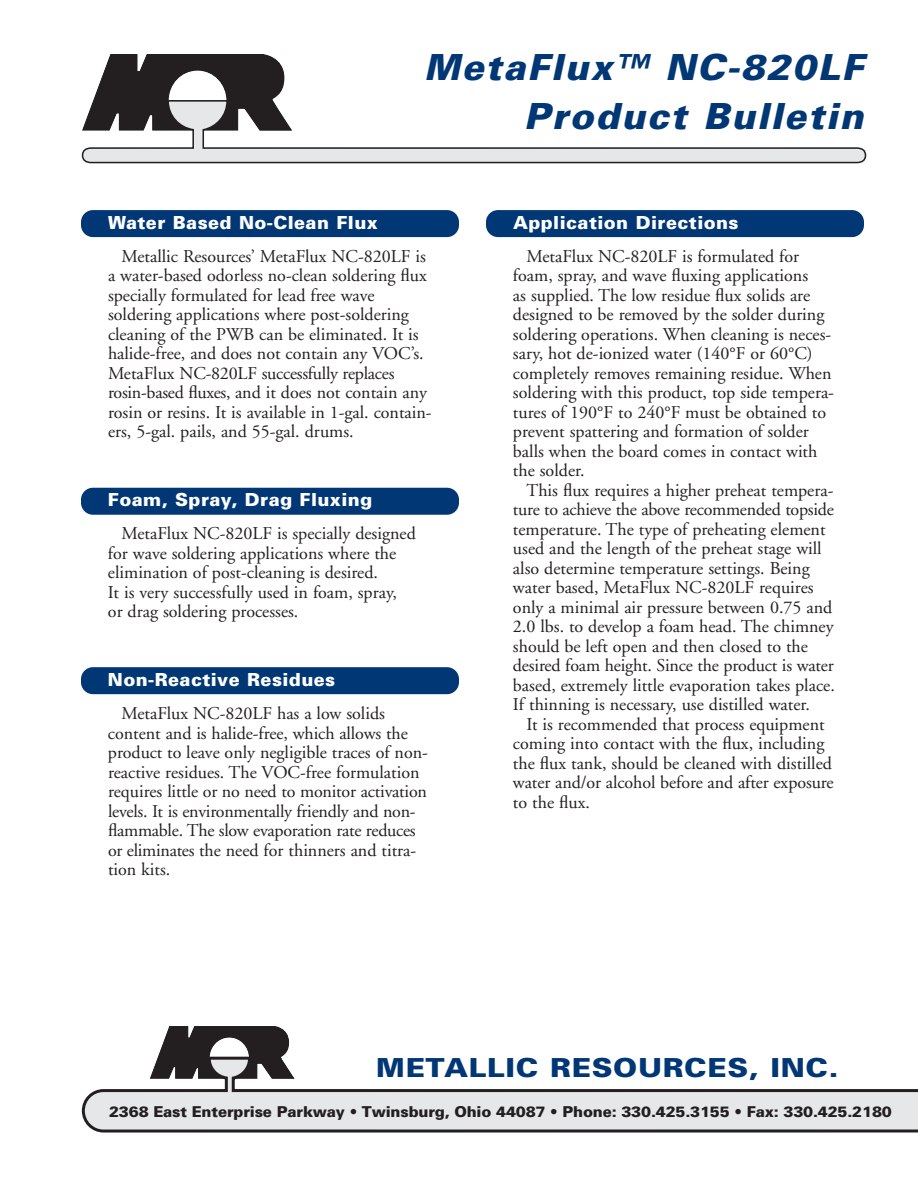
<style>
.page{position:relative;width:918px;height:1188px;background:#fff}
.page>*{position:absolute;margin:0;border:0;box-sizing:border-box;transform-origin:0 0}
.t1{font:italic 900 36px/49.5px "Univers";letter-spacing:.05em;color:#013775;text-align:right}
.t2{font:900 26.25px "Univers";letter-spacing:.025em;color:#013775;scale:1.1 1}
.t3{font:18px/19.5px "Adobe Garamond";color:#231f20}
.t4{font:900 18px "Univers";letter-spacing:.025em;color:#fff}
.t5{font:900 15px "Univers";letter-spacing:-.01em;color:#231f20}
</style>
<div class="page">
<svg style="left:158px;top:1026px;width:132px;height:29px"></svg>
<svg style="left:81px;top:1055px;width:837px;height:78px"></svg>
<div style="left:81px;top:667px;width:378px;height:27px;background:#013775;border-radius:12px"></div>
<div style="left:81px;top:488px;width:378px;height:27px;background:#013775;border-radius:12px"></div>
<div style="left:81px;top:210px;width:378px;height:27px;background:#013775;border-radius:12px"></div>
<div style="left:486px;top:210px;width:378px;height:27px;background:#013775;border-radius:12px"></div>
<svg style="left:93px;top:54px;width:192px;height:45px"></svg>
<svg style="left:81px;top:99px;width:786px;height:65px"></svg>
<h1 class="t1" style="left:424px;top:42px;width:441px">MetaFlux™ NC-820LF<br>Product Bulletin</h1>
<p class="t4" style="left:108px;top:211px;width:271px">Water Based No-Clean Flux</p>
<p class="t3" style="left:108px;top:247px;width:325px;text-indent:14px">Metallic Resources’ MetaFlux NC-820LF is a water-based odorless no-clean soldering flux specially formulated for lead free wave soldering applications where post-soldering cleaning of the PWB can be eliminated. It is halide-free, and does not contain any VOC’s.<br>MetaFlux NC-820LF successfully replaces rosin-based fluxes, and it does not contain any rosin or resins. It is available in 1-gal. contain&shy;ers, 5-gal. pails, and 55-gal. drums.</p>
<p class="t4" style="left:108px;top:489px;width:266px">Foam, Spray, Drag Fluxing</p>
<p class="t3" style="left:108px;top:524px;width:309px;text-indent:14px">MetaFlux NC-820LF is specially designed for wave soldering applications where the elimination of post-cleaning is desired.<br>It is very successfully used in foam, spray, or drag soldering processes.</p>
<p class="t4" style="left:108px;top:669px;width:229px">Non-Reactive Residues</p>
<p class="t3" style="left:108px;top:704px;width:322px;text-indent:14px">MetaFlux NC-820LF has a low solids content and is halide-free, which allows the product to leave only negligible traces of non&shy;reactive residues. The VOC-free formulation requires little or no need to monitor activation levels. It is environmentally friendly and non&shy;flammable. The slow evaporation rate reduces or eliminates the need for thinners and titra&shy;tion kits.</p>
<p class="t4" style="left:513px;top:211px;width:227px">Application Directions</p>
<p class="t3" style="left:513px;top:247px;width:323px;text-indent:14px">MetaFlux NC-820LF is formulated for foam, spray, and wave fluxing applications<br>as supplied. The low residue flux solids are designed to be removed by the solder during soldering operations. When cleaning is neces&shy;sary, hot de-ionized water (140°F or 60°C) completely removes remaining residue. When soldering with this product, top side tempera&shy;tures of 190°F to 240°F must be obtained to prevent spattering and formation of solder balls when the board comes in contact with the solder.</p>
<p class="t3" style="left:513px;top:481px;width:323px;text-indent:14px">This flux requires a higher preheat tempera&shy;ture to achieve the above recommended topside temperature. The type of preheating element used and the length of the preheat stage will also determine temperature settings. Being water based, MetaFlux NC-820LF requires only a minimal air pressure between 0.75 and 2.0 lbs. to develop a foam head. The chimney should be left open and then closed to the desired foam height. Since the product is water based, extremely little evaporation takes place.<br>If thinning is necessary, use distilled water.</p>
<p class="t3" style="left:513px;top:715px;width:322px;text-indent:13px">It is recommended that process equipment coming into contact with the flux, including the flux tank, should be cleaned with distilled water and/or alcohol before and after exposure to the flux.</p>
<h2 class="t2" style="left:376px;top:1051px;width:422px">METALLIC RESOURCES, INC.</h2>
<p class="t5" style="left:109px;top:1102px;width:784px">2368 East Enterprise Parkway • Twinsburg, Ohio 44087 • Phone: 330.425.3155 • Fax: 330.425.2180</p>
</div>
